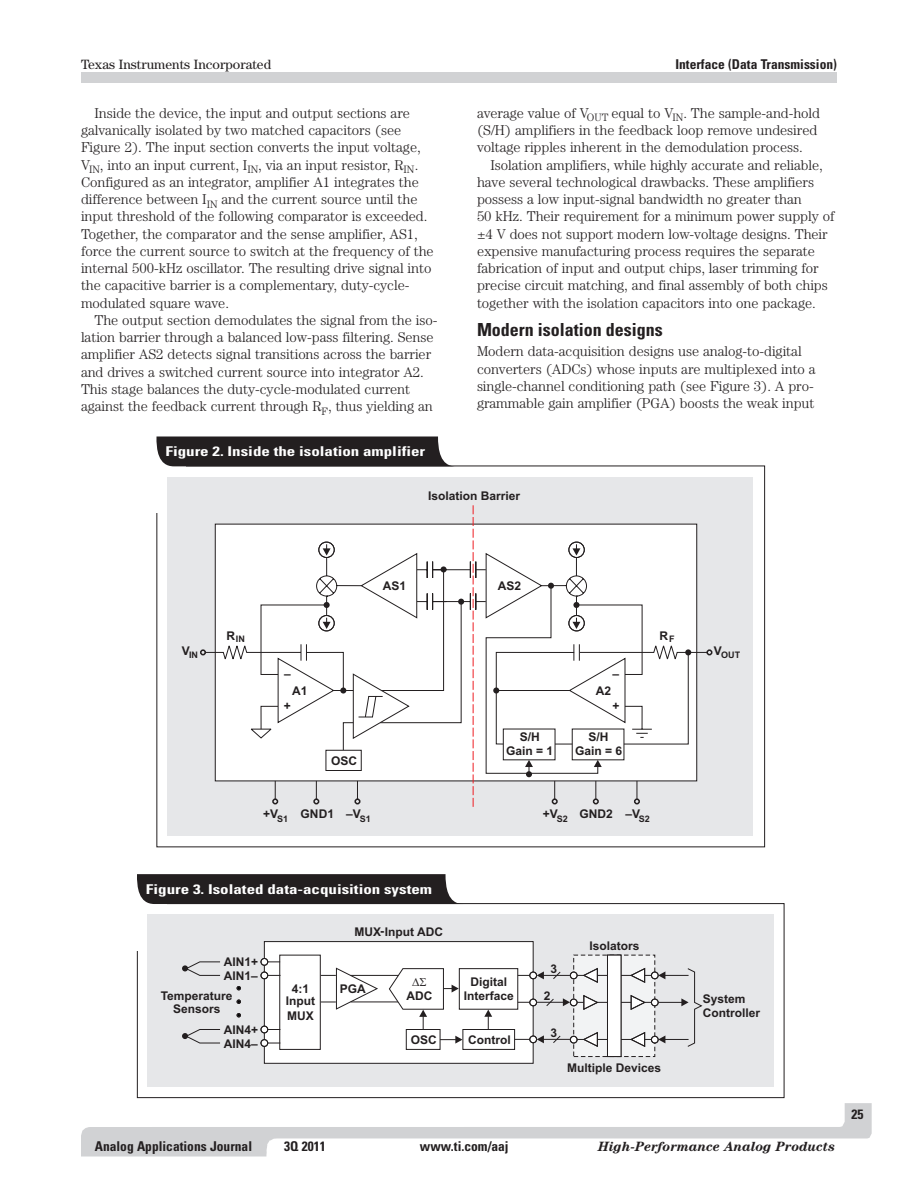
<style>
.page{position:relative;width:918px;height:1188px;background:#fff}
.page>*{position:absolute;margin:0;border:0;box-sizing:border-box;transform-origin:0 0}
.t1{font:700 condensed 18px "Univers";color:#231f20}
.t2{font:300 14.25px/17.2px "Century";letter-spacing:-.005em;color:#231f20}
.t3{font:700 condensed 13.5px "Univers";color:#231f20}
.t4{font:700 condensed 13.5px "Univers";color:#fff;scale:1.26 1}
.t5{font:italic 700 13.5px "Century";color:#231f20}
.t6{font:13.5px "Century";color:#231f20}
.t7{font:700 12px/13.4px "Arial";color:#231f20;text-align:center}
.t8{font:700 9px "Arial";color:#231f20}
</style>
<div class="page">
<div style="left:81px;top:72px;width:756px;height:11px;background:#d1d2d4"></div>
<svg style="left:81px;top:1103px;width:791px;height:53px"></svg>
<div style="left:283px;top:1139px;width:554px;height:17px;background:#fff"></div>
<div style="left:168px;top:477px;width:585px;height:359px;background:#e6e7e9"></div>
<svg style="left:156px;top:436px;width:300px;height:30px;background:#333031"></svg>
<div style="left:137px;top:903px;width:647px;height:195px;border:1px solid #231f20"></div>
<div style="left:134px;top:875px;width:33px;height:76px;background:#fff"></div>
<div style="left:147px;top:914px;width:627px;height:173px;background:#e6e7e9"></div>
<div style="left:573px;top:955px;width:82px;height:102px;background:#f2f3f4;border:1px dashed #231f20"></div>
<div style="left:264px;top:941px;width:270px;height:123px;background:#fff;border:1px solid #231f20"></div>
<svg style="left:321px;top:967px;width:58px;height:43px"></svg>
<div style="left:459px;top:968px;width:59px;height:42px;background:#fff;border:1px solid #231f20"></div>
<div style="left:406px;top:1029px;width:35px;height:21px;background:#fff;border:1px solid #231f20"></div>
<svg style="left:440px;top:1036px;width:22px;height:8px"></svg>
<div style="left:462px;top:1029px;width:53px;height:21px;background:#fff;border:1px solid #231f20"></div>
<div style="left:279px;top:955px;width:42px;height:95px;background:#fff;border:1px solid #231f20"></div>
<svg style="left:268px;top:961px;width:12px;height:1px"></svg>
<svg style="left:268px;top:975px;width:13px;height:1px"></svg>
<svg style="left:268px;top:1029px;width:12px;height:1px"></svg>
<svg style="left:268px;top:1043px;width:12px;height:1px"></svg>
<div style="left:261px;top:958px;width:7px;height:7px;background:#fff;border-radius:50%"></div>
<div style="left:261px;top:958px;width:7px;height:8px;border:1px solid #231f20;border-radius:50%"></div>
<div style="left:261px;top:972px;width:7px;height:7px;background:#fff;border-radius:50%"></div>
<div style="left:261px;top:972px;width:7px;height:7px;border:1px solid #231f20;border-radius:50%"></div>
<div style="left:261px;top:1026px;width:7px;height:7px;background:#fff;border-radius:50%"></div>
<div style="left:261px;top:1026px;width:7px;height:7px;border:1px solid #231f20;border-radius:50%"></div>
<div style="left:261px;top:1040px;width:7px;height:6px;background:#fff;border-radius:50%"></div>
<div style="left:261px;top:1039px;width:7px;height:8px;border:1px solid #231f20;border-radius:50%"></div>
<svg style="left:237px;top:986px;width:4px;height:4px"></svg>
<svg style="left:237px;top:1000px;width:4px;height:4px"></svg>
<svg style="left:237px;top:1013px;width:4px;height:4px"></svg>
<div style="left:607px;top:955px;width:14px;height:102px;background:#fff;border:1px solid #231f20"></div>
<svg style="left:182px;top:961px;width:39px;height:15px"></svg>
<svg style="left:182px;top:1029px;width:39px;height:15px"></svg>
<hr style="left:351px;top:975px;width:47px;height:1px;background:#231f20">
<hr style="left:351px;top:1001px;width:47px;height:1px;background:#231f20">
<svg style="left:515px;top:967px;width:188px;height:81px"></svg>
<svg style="left:484px;top:1010px;width:8px;height:20px"></svg>
<svg style="left:137px;top:874px;width:326px;height:30px;background:#2f2b2c"></svg>
<svg style="left:388px;top:968px;width:71px;height:62px"></svg>
<svg style="left:200px;top:505px;width:512px;height:302px"></svg>
<p class="t6" style="left:81px;top:56px;width:192px">Texas Instruments Incorporated</p>
<p class="t2" style="left:81px;top:104px;width:354px;text-indent:14px">Inside the device, the input and output sections are galvanically isolated by two matched capacitors (see Figure 2). The input section converts the input voltage, V<sub>IN</sub>, into an input current, I<sub>IN</sub>, via an input resistor, R<sub>IN</sub>.<br>Configured as an integrator, amplifier A1 integrates the difference between I<sub>IN</sub> and the current source until the input threshold of the following comparator is exceeded.<br>Together, the comparator and the sense amplifier, AS1, force the current source to switch at the frequency of the internal 500-kHz oscillator. The resulting drive signal into the capacitive barrier is a complementary, duty-cycle&shy;modulated square wave.</p>
<p class="t2" style="left:81px;top:311px;width:358px;text-indent:14px">The output section demodulates the signal from the iso&shy;lation barrier through a balanced low-pass filtering. Sense amplifier AS2 detects signal transitions across the barrier and drives a switched current source into integrator A2.<br>This stage balances the duty-cycle-modulated current against the feedback current through R<sub>F</sub>, thus yielding an</p>
<p class="t4" style="left:165px;top:443px;width:208px">Figure 2. Inside the isolation amplifier</p>
<p class="t3" style="left:675px;top:56px;width:163px">Interface (Data Transmission)</p>
<p class="t2" style="left:477px;top:104px;width:345px">average value of V<sub>OUT</sub> equal to V<sub>IN</sub>. The sample-and-hold (S/H) amplifiers in the feedback loop remove undesired voltage ripples inherent in the demodulation process.</p>
<p class="t2" style="left:477px;top:156px;width:359px;text-indent:14px">Isolation amplifiers, while highly accurate and reliable, have several technological drawbacks. These amplifiers possess a low input-signal bandwidth no greater than<br>50 kHz. Their requirement for a minimum power supply of ±4 V does not support modern low-voltage designs. Their expensive manufacturing process requires the separate fabrication of input and output chips, laser trimming for precise circuit matching, and final assembly of both chips together with the isolation capacitors into one package.</p>
<p class="t1" style="left:477px;top:319px;width:187px">Modern isolation designs</p>
<p class="t2" style="left:477px;top:343px;width:340px">Modern data-acquisition designs use analog-to-digital converters (ADCs) whose inputs are multiplexed into a single-channel conditioning path (see Figure 3). A pro&shy;grammable gain amplifier (PGA) boosts the weak input</p>
<p class="t7" style="left:428px;top:490px;width:94px">Isolation Barrier</p>
<p class="t7" style="left:383px;top:581px;width:25px">AS1</p>
<p class="t7" style="left:498px;top:581px;width:25px">AS2</p>
<p class="t8" style="left:226px;top:636px;width:20px"><sup>R</sup>IN</p>
<p class="t7" style="left:659px;top:630px;width:17px">R<sub>F</sub></p>
<p class="t8" style="left:182px;top:652px;width:18px"><sup>V</sup>IN</p>
<p class="t8" style="left:714px;top:652px;width:28px"><sup>V</sup>OUT</p>
<p class="t7" style="left:284px;top:668px;width:8px">–</p>
<p class="t7" style="left:292px;top:686px;width:17px">A1</p>
<p class="t7" style="left:596px;top:686px;width:17px">A2</p>
<p class="t7" style="left:284px;top:701px;width:9px">+</p>
<p class="t7" style="left:331px;top:755px;width:28px">OSC</p>
<p class="t7" style="left:506px;top:731px;width:49px">S/H<br>Gain = 1</p>
<p class="t7" style="left:575px;top:731px;width:49px">S/H<br>Gain = 6</p>
<p class="t7" style="left:263px;top:808px;width:109px">+V<sub>S1</sub> GND1 –V<sub>S1</sub></p>
<p class="t7" style="left:543px;top:808px;width:109px">+V<sub>S2</sub> GND2 –V<sub>S2</sub></p>
<p class="t4" style="left:146px;top:881px;width:229px">Figure 3. Isolated data-acquisition system</p>
<p class="t7" style="left:224px;top:957px;width:36px">AIN1+</p>
<p class="t7" style="left:224px;top:970px;width:35px">AIN1–</p>
<p class="t7" style="left:161px;top:990px;width:73px">Temperature<br>Sensors</p>
<p class="t7" style="left:224px;top:1024px;width:36px">AIN4+</p>
<p class="t7" style="left:224px;top:1038px;width:35px">AIN4–</p>
<p class="t7" style="left:286px;top:984px;width:31px;line-height:12px">4:1<br>Input</p>
<p class="t7" style="left:287px;top:1010px;width:28px">MUX</p>
<p class="t7" style="left:354px;top:926px;width:90px">MUX-Input ADC</p>
<p class="t7" style="left:340px;top:983px;width:27px">PGA</p>
<p class="t7" style="left:406px;top:990px;width:27px">ADC</p>
<p class="t7" style="left:464px;top:977px;width:51px">Digital<br>Interface</p>
<p class="t7" style="left:411px;top:1035px;width:27px">OSC</p>
<p class="t7" style="left:468px;top:1034px;width:44px">Control</p>
<p class="t7" style="left:551px;top:963px;width:8px">3</p>
<p class="t7" style="left:590px;top:940px;width:51px">Isolators</p>
<p class="t7" style="left:544px;top:990px;width:8px">2</p>
<p class="t7" style="left:703px;top:994px;width:59px;text-align:left">System<br>Controller</p>
<p class="t7" style="left:551px;top:1027px;width:8px">3</p>
<p class="t7" style="left:567px;top:1062px;width:95px">Multiple Devices</p>
<p class="t3" style="left:95px;top:1138px;width:159px">Analog Applications Journal</p>
<p class="t3" style="left:284px;top:1138px;width:43px">3Q 2011</p>
<p class="t3" style="left:420px;top:1138px;width:90px">www.ti.com/aaj</p>
<p class="t5" style="left:598px;top:1139px;width:239px">High-Performance Analog Products</p>
<p class="t3" style="left:852px;top:1106px;width:13px">25</p>
</div>
